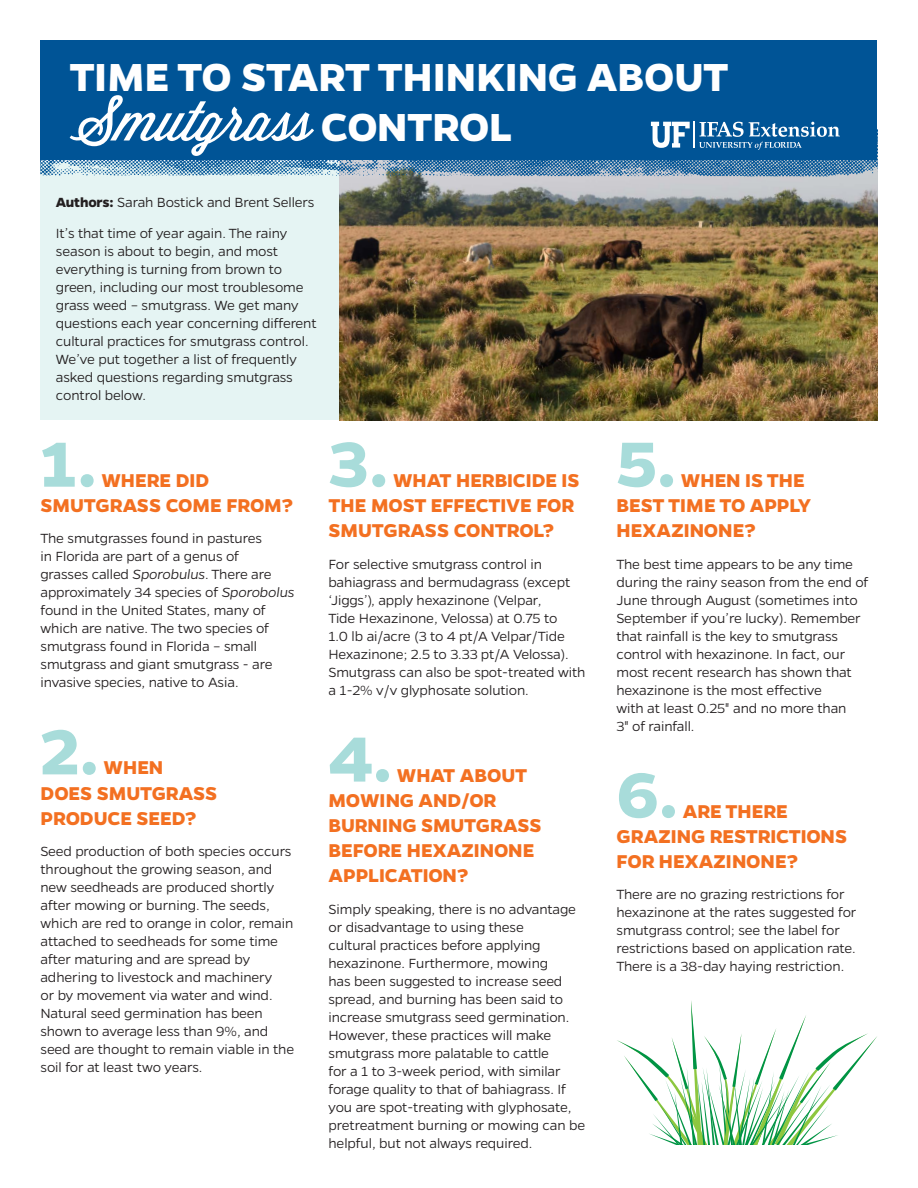
<style>
.page{position:relative;width:918px;height:1188px;background:#fff}
.page>*{position:absolute;margin:0;border:0;box-sizing:border-box;transform-origin:0 0}
.t1{font:700 72px "Gentona";color:#a8dcda}
.t2{font:54.45px "Wisdom Script";color:#fff}
.t3{font:700 44.25px "Gentona";color:#fff}
.t4{font:700 21px/25.2px "Gentona";letter-spacing:-.005em;color:#f37021}
.t5{font:300 15px/18px "Gentona";letter-spacing:-.01em;color:#231f20}
.s1{font-family:"Gentona";font-weight:700;font-size:44.25px}
.s2{font-weight:700}
.s3{font-style:italic}
</style>
<div class="page">
<div style="left:40px;top:163px;width:299px;height:257px;background:#e5f4f3"></div>
<img style="left:339px;top:190px;width:539px;height:230px">
<div style="left:40px;top:40px;width:838px;height:120px;background:#005496"></div>
<img style="left:40px;top:131px;width:838px;height:59px">
<svg style="left:651px;top:122px;width:189px;height:28px"></svg>
<svg style="left:617px;top:1001px;width:260px;height:144px"></svg>
<h3 class="t3" style="left:69px;top:52px;width:661px">TIME TO START THINKING ABOUT</h3>
<h2 class="t2" style="left:69px;top:79px;width:444px">Smutgrass <span class="s1">CONTROL</span></h2>
<p class="t5" style="left:56px;top:186px;width:260px;line-height:31.5px"><span class="s2">Authors:</span> Sarah Bostick and Brent Sellers<br>It’s that time of year again. The rainy</p>
<p class="t5" style="left:56px;top:242px;width:262px">season is about to begin, and most everything is turning from brown to green, including our most troublesome grass weed – smutgrass. We get many questions each year concerning different cultural practices for smutgrass control.<br>We’ve put together a list of frequently asked questions regarding smutgrass control below.</p>
<h1 class="t1" style="left:40px;top:422px;width:58px">1.</h1>
<h3 class="t4" style="left:41px;top:467px;width:254px;text-indent:61px">WHERE DID<br>SMUTGRASS COME FROM?</h3>
<p class="t5" style="left:40px;top:529px;width:256px">The smutgrasses found in pastures<br>in Florida are part of a genus of<br>grasses called <span class="s3">Sporobulus</span>. There are approximately 34 species of <span class="s3">Sporobolus </span>found in the United States, many of which are native. The two species of smutgrass found in Florida – small smutgrass and giant smutgrass - are invasive species, native to Asia.</p>
<h1 class="t1" style="left:40px;top:710px;width:60px">2.</h1>
<h3 class="t4" style="left:41px;top:755px;width:178px;text-indent:63px">WHEN<br>DOES SMUTGRASS<br>PRODUCE SEED?</h3>
<p class="t5" style="left:40px;top:842px;width:255px">Seed production of both species occurs throughout the growing season, and new seedheads are produced shortly after mowing or burning. The seeds, which are red to orange in color, remain attached to seedheads for some time after maturing and are spread by adhering to livestock and machinery<br>or by movement via water and wind.<br>Natural seed germination has been shown to average less than 9%, and seed are thought to remain viable in the soil for at least two years.</p>
<h1 class="t1" style="left:328px;top:422px;width:62px">3.</h1>
<h3 class="t4" style="left:329px;top:467px;width:253px;text-indent:64px">WHAT HERBICIDE IS<br>THE MOST EFFECTIVE FOR<br>SMUTGRASS CONTROL?</h3>
<p class="t5" style="left:328px;top:555px;width:258px">For selective smutgrass control in bahiagrass and bermudagrass (except ‘Jiggs’), apply hexazinone (Velpar,<br>Tide Hexazinone, Velossa) at 0.75 to<br>1.0 lb ai/acre (3 to 4 pt/A Velpar/Tide Hexazinone; 2.5 to 3.33 pt/A Velossa).<br>Smutgrass can also be spot-treated with a 1-2% v/v glyphosate solution.</p>
<h1 class="t1" style="left:328px;top:717px;width:66px">4.</h1>
<h3 class="t4" style="left:329px;top:762px;width:215px;text-indent:68px">WHAT ABOUT<br>MOWING AND/OR<br>BURNING SMUTGRASS<br>BEFORE HEXAZINONE<br>APPLICATION?</h3>
<p class="t5" style="left:328px;top:900px;width:258px">Simply speaking, there is no advantage or disadvantage to using these<br>cultural practices before applying hexazinone. Furthermore, mowing<br>has been suggested to increase seed spread, and burning has been said to increase smutgrass seed germination.<br>However, these practices will make smutgrass more palatable to cattle<br>for a 1 to 3-week period, with similar forage quality to that of bahiagrass. If you are spot-treating with glyphosate, pretreatment burning or mowing can be helpful, but not always required.</p>
<h1 class="t1" style="left:616px;top:422px;width:62px">5.</h1>
<h3 class="t4" style="left:617px;top:467px;width:196px;text-indent:64px">WHEN IS THE<br>BEST TIME TO APPLY<br>HEXAZINONE?</h3>
<p class="t5" style="left:616px;top:555px;width:253px">The best time appears to be any time during the rainy season from the end of June through August (sometimes into September if you’re lucky). Remember that rainfall is the key to smutgrass control with hexazinone. In fact, our most recent research has shown that hexazinone is the most effective<br>with at least 0.25" and no more than<br>3" of rainfall.</p>
<h1 class="t1" style="left:616px;top:753px;width:63px">6.</h1>
<h3 class="t4" style="left:617px;top:798px;width:232px;text-indent:66px">ARE THERE<br>GRAZING RESTRICTIONS<br>FOR HEXAZINONE?</h3>
<p class="t5" style="left:616px;top:886px;width:241px">There are no grazing restrictions for hexazinone at the rates suggested for smutgrass control; see the label for restrictions based on application rate.<br>There is a 38-day haying restriction.</p>
</div>
